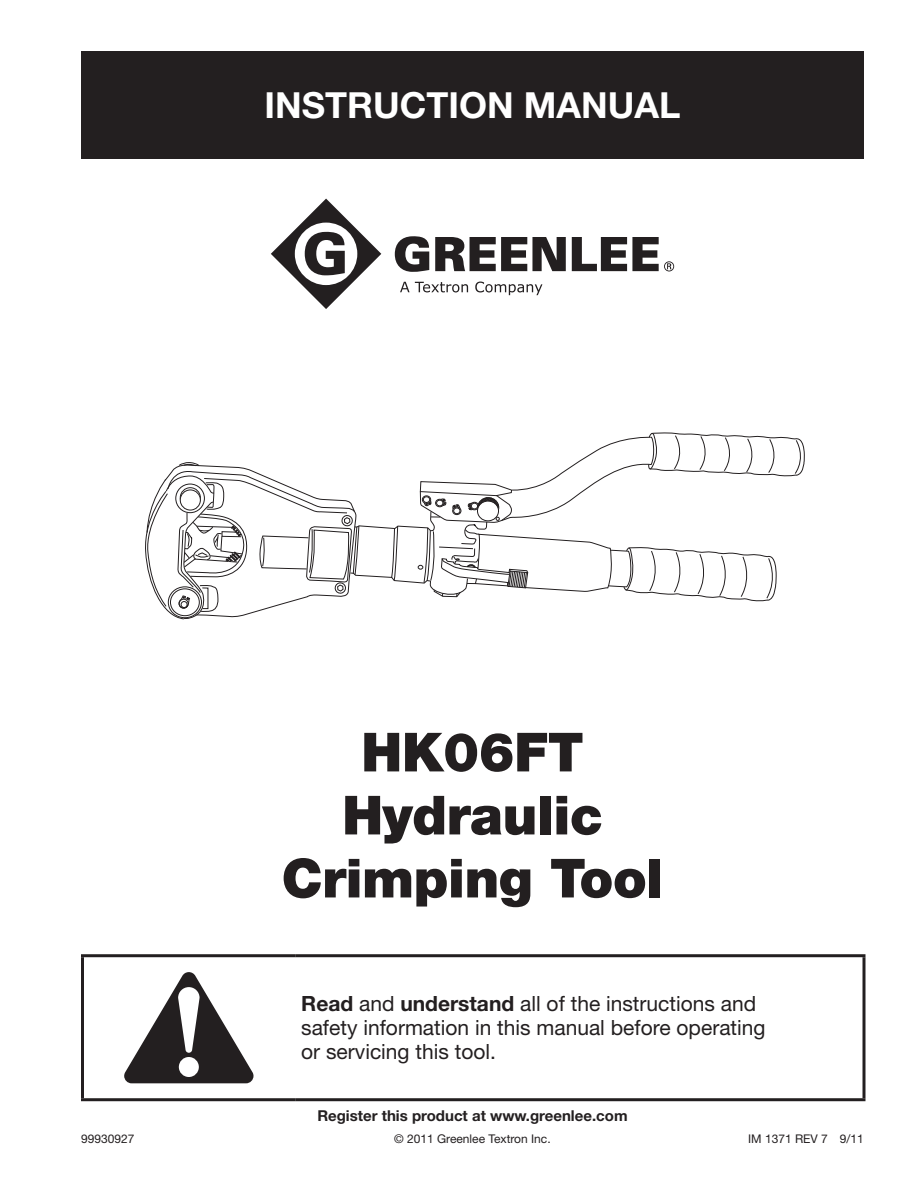
<style>
.page{position:relative;width:918px;height:1188px;background:#fff}
.page>*{position:absolute;margin:0;border:0;box-sizing:border-box;transform-origin:0 0}
.t1{font:900 54px/63px "Helvetica Neue LT Std";letter-spacing:-.01em;color:#231f20;text-align:center}
.t2{font:700 36px "Helvetica Neue LT Std";color:#fff}
.t3{font:21px/24px "Helvetica Neue LT Std";color:#231f20}
.t4{font:700 15px "Helvetica Neue LT Std";color:#231f20}
.t5{font:12px "Helvetica Neue LT Std";color:#231f20}
.s1{font-weight:700}
</style>
<div class="page">
<div style="left:81px;top:51px;width:783px;height:108px;background:#231f20"></div>
<svg style="left:271px;top:199px;width:110px;height:110px"></svg>
<svg style="left:435px;top:237px;width:131px;height:34px"></svg>
<svg style="left:572px;top:237px;width:102px;height:34px"></svg>
<svg style="left:395px;top:236px;width:34px;height:36px"></svg>
<svg style="left:400px;top:282px;width:68px;height:10px"></svg>
<svg style="left:475px;top:282px;width:67px;height:13px"></svg>
<hr style="left:295px;top:954px;width:570px;height:3px;background:#231f20">
<svg style="left:862px;top:957px;width:4px;height:141px"></svg>
<hr style="left:295px;top:1098px;width:570px;height:3px;background:#231f20">
<hr style="left:81px;top:954px;width:214px;height:3px;background:#231f20">
<hr style="left:81px;top:957px;width:3px;height:141px;background:#231f20">
<hr style="left:81px;top:1098px;width:214px;height:3px;background:#231f20">
<svg style="left:124px;top:972px;width:130px;height:111px"></svg>
<svg style="left:145px;top:432px;width:660px;height:188px"></svg>
<h2 class="t2" style="left:265px;top:83px;width:417px">INSTRUCTION MANUAL</h2>
<h1 class="t1" style="left:282px;top:720px;width:383px">HK06FT<br>Hydraulic<br>Crimping Tool</h1>
<p class="t3" style="left:301px;top:991px;width:466px"><span class="s1">Read</span> and <span class="s1">understand</span> all of the instructions and safety information in this manual before operating or servicing this tool.</p>
<p class="t4" style="left:317px;top:1106px;width:312px">Register this product at www.greenlee.com</p>
<p class="t5" style="left:81px;top:1131px;width:55px">99930927</p>
<p class="t5" style="left:394px;top:1131px;width:158px">© 2011 Greenlee Textron Inc.</p>
<p class="t5" style="left:748px;top:1131px;width:117px">IM 1371 REV 7 9/11</p>
</div>
